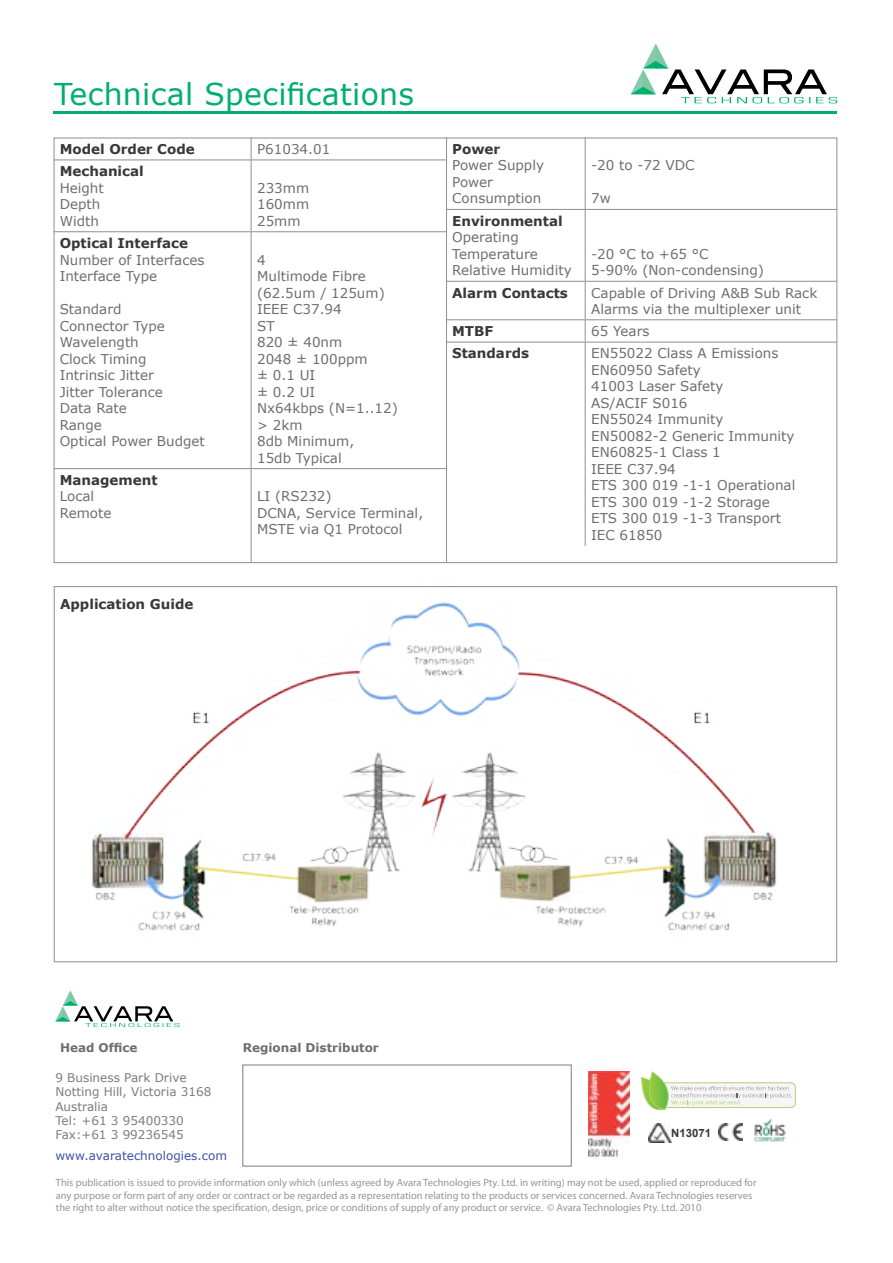
<style>
.page{position:relative;width:893px;height:1263px;background:#fff}
.page>*{position:absolute;margin:0;border:0;box-sizing:border-box;transform-origin:0 0}
.t1{font:30px "Verdana";letter-spacing:.01em;color:#00af6e}
.t2{font:13.5px/16.5px "Verdana";color:#6d6e71}
.t3{font:700 13.5px "Verdana";color:#383839}
.t4{font:12px/14.4px "Verdana";color:#7b7c7f}
.t5{font:700 12px "Verdana";color:#6d6e71}
.t6{font:12px "Verdana";color:#3a53a4}
.t7{font:700 11.4px "Arial";color:#000}
.t8{font:10.5px/12.6px "Myriad Pro";color:#939598}
</style>
<div class="page">
<svg style="left:55px;top:990px;width:124px;height:37px"></svg>
<img style="left:719px;top:1123px;width:24px;height:17px">
<img style="left:754px;top:1119px;width:32px;height:23px">
<img style="left:648px;top:1123px;width:23px;height:19px">
<svg style="left:641px;top:1071px;width:151px;height:40px"></svg>
<img style="left:588px;top:1071px;width:42px;height:87px">
<svg style="left:631px;top:44px;width:206px;height:59px"></svg>
<hr style="left:54px;top:111px;width:783px;height:3px;background:#00af6e">
<svg style="left:251px;top:140px;width:1px;height:20px"></svg>
<hr style="left:54px;top:160px;width:197px;height:1px;background:#8f8f8f">
<hr style="left:251px;top:160px;width:195px;height:1px;background:#8f8f8f">
<hr style="left:251px;top:160px;width:1px;height:71px;background:#8f8f8f">
<hr style="left:54px;top:231px;width:197px;height:1px;background:#8f8f8f">
<hr style="left:251px;top:231px;width:195px;height:1px;background:#8f8f8f">
<hr style="left:251px;top:232px;width:1px;height:236px;background:#8f8f8f">
<hr style="left:54px;top:468px;width:197px;height:1px;background:#8f8f8f">
<hr style="left:251px;top:468px;width:195px;height:1px;background:#8f8f8f">
<hr style="left:251px;top:469px;width:1px;height:94px;background:#8f8f8f">
<hr style="left:585px;top:138px;width:1px;height:71px;background:#8f8f8f">
<hr style="left:446px;top:209px;width:139px;height:1px;background:#8f8f8f">
<hr style="left:585px;top:209px;width:252px;height:1px;background:#8f8f8f">
<hr style="left:585px;top:210px;width:1px;height:71px;background:#8f8f8f">
<hr style="left:446px;top:281px;width:139px;height:1px;background:#8f8f8f">
<hr style="left:585px;top:281px;width:252px;height:1px;background:#8f8f8f">
<hr style="left:585px;top:282px;width:1px;height:37px;background:#8f8f8f">
<hr style="left:446px;top:319px;width:139px;height:1px;background:#8f8f8f">
<hr style="left:585px;top:319px;width:252px;height:1px;background:#8f8f8f">
<svg style="left:585px;top:320px;width:1px;height:22px"></svg>
<hr style="left:446px;top:342px;width:139px;height:1px;background:#8f8f8f">
<hr style="left:585px;top:342px;width:252px;height:1px;background:#8f8f8f">
<hr style="left:585px;top:342px;width:1px;height:204px;background:#8f8f8f">
<hr style="left:446px;top:138px;width:1px;height:425px;background:#8f8f8f">
<img style="left:83px;top:559px;width:707px;height:404px">
<h1 class="t1" style="left:54px;top:74px;width:362px">Technical Specifications</h1>
<p class="t3" style="left:60px;top:139px;width:137px">Model Order Code</p>
<p class="t2" style="left:257px;top:141px;width:75px">P61034.01</p>
<p class="t3" style="left:60px;top:162px;width:86px">Mechanical</p>
<p class="t2" style="left:60px;top:179px;width:46px">Height<br>Depth<br>Width</p>
<p class="t2" style="left:257px;top:179px;width:54px;text-align:justify">233mm 160mm 25mm</p>
<p class="t3" style="left:60px;top:234px;width:130px">Optical Interface</p>
<p class="t2" style="left:60px;top:251px;width:146px">Number of Interfaces<br>Interface Type</p>
<p class="t2" style="left:60px;top:301px;width:147px">Standard<br>Connector Type<br>Wavelength<br>Clock Timing<br>Intrinsic Jitter<br>Jitter Tolerance<br>Data Rate<br>Range<br>Optical Power Budget</p>
<p class="t2" style="left:257px;top:251px;width:142px">4<br>Multimode Fibre (62.5um / 125um)<br>IEEE C37.94<br>ST<br>820 ± 40nm<br>2048 ± 100ppm<br>± 0.1 UI<br>± 0.2 UI<br>Nx64kbps (N=1..12) &gt; 2km<br>8db Minimum,<br>15db Typical</p>
<p class="t3" style="left:60px;top:470px;width:99px">Management</p>
<p class="t2" style="left:60px;top:488px;width:53px">Local<br>Remote</p>
<p class="t2" style="left:257px;top:488px;width:168px">LI (RS232)<br>DCNA, Service Terminal,<br>MSTE via Q1 Protocol</p>
<p class="t3" style="left:60px;top:594px;width:135px">Application Guide</p>
<p class="t3" style="left:452px;top:139px;width:50px">Power</p>
<p class="t2" style="left:452px;top:157px;width:93px">Power Supply<br>Power<br>Consumption</p>
<p class="t2" style="left:591px;top:157px;width:105px">-20 to -72 VDC</p>
<p class="t2" style="left:591px;top:190px;width:21px">7w</p>
<p class="t3" style="left:452px;top:211px;width:112px">Environmental</p>
<p class="t2" style="left:452px;top:229px;width:121px">Operating<br>Temperature<br>Relative Humidity</p>
<p class="t2" style="left:591px;top:245px;width:174px">-20 °C to +65 °C<br>5-90% (Non-condensing)</p>
<p class="t3" style="left:452px;top:283px;width:117px">Alarm Contacts</p>
<p class="t2" style="left:591px;top:284px;width:228px">Capable of Driving A&amp;B Sub Rack<br>Alarms via the multiplexer unit</p>
<p class="t3" style="left:452px;top:322px;width:43px">MTBF</p>
<p class="t2" style="left:591px;top:323px;width:60px">65 Years</p>
<p class="t3" style="left:452px;top:344px;width:78px">Standards</p>
<p class="t2" style="left:591px;top:345px;width:206px">EN55022 Class A Emissions<br>EN60950 Safety<br>41003 Laser Safety<br>AS/ACIF S016<br>EN55024 Immunity<br>EN50082-2 Generic Immunity<br>EN60825-1 Class 1<br>IEEE C37.94<br>ETS 300 019 -1-1 Operational<br>ETS 300 019 -1-2 Storage<br>ETS 300 019 -1-3 Transport<br>IEC 61850</p>
<p class="t5" style="left:60px;top:1039px;width:79px">Head Office</p>
<p class="t5" style="left:243px;top:1039px;width:138px">Regional Distributor</p>
<p class="t4" style="left:55px;top:1070px;width:157px">9 Business Park Drive<br>Notting Hill, Victoria 3168<br>Australia<br>Tel: +61 3 95400330<br>Fax:+61 3 99236545</p>
<p class="t6" style="left:55px;top:1148px;width:173px">www.avaratechnologies.com</p>
<p class="t7" style="left:671px;top:1126px;width:41px">N13071</p>
<p class="t8" style="left:56px;top:1176px;width:702px">This publication is issued to provide information only which (unless agreed by Avara Technologies Pty. Ltd. in writing) may not be used, applied or reproduced for any purpose or form part of any order or contract or be regarded as a representation relating to the products or services concerned. Avara Technologies reserves the right to alter without notice the specification, design, price or conditions of supply of any product or service. © Avara Technologies Pty. Ltd. 2010</p>
</div>
